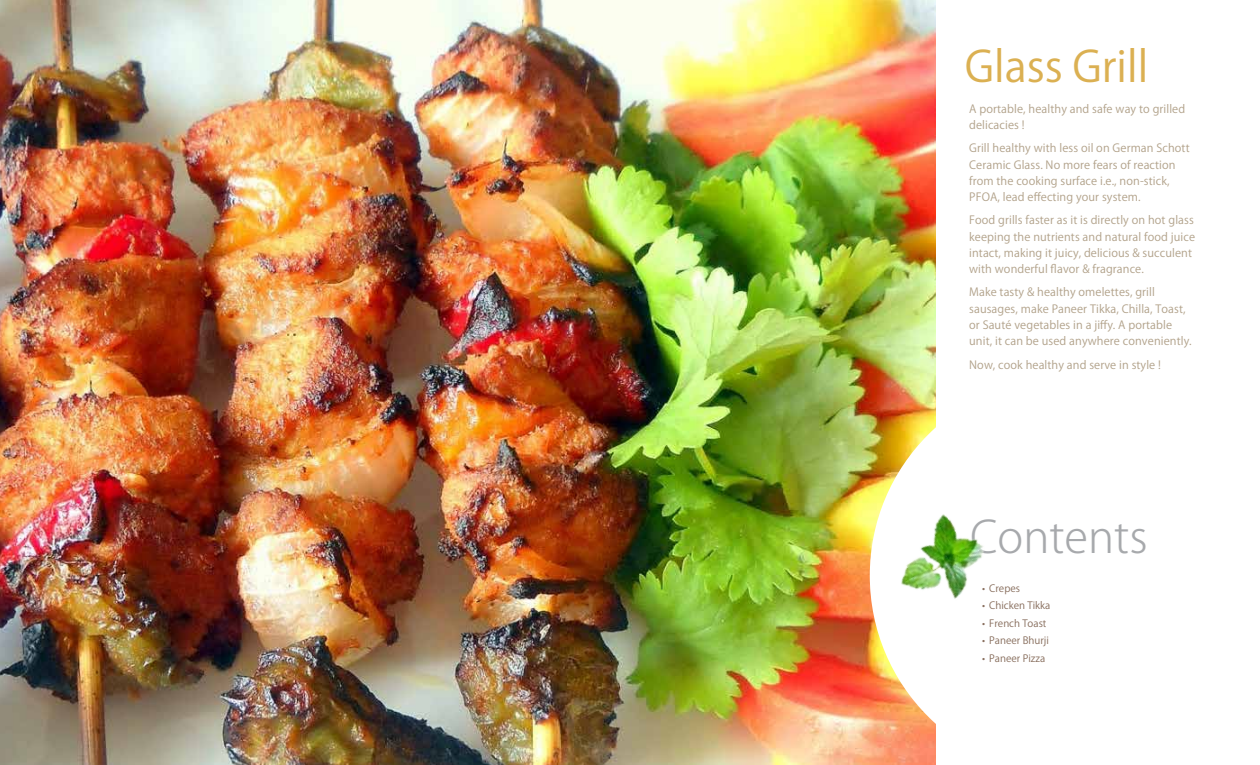
<style>
.page{position:relative;width:1260px;height:765px;background:#fff}
.page>*{position:absolute;margin:0;border:0;box-sizing:border-box;transform-origin:0 0}
.t1{font:300 43.75px "Koz Go Pr 6 N";color:#a7a9ac}
.t2{font:42.5px "Koz Go Pr 6 N";color:#dbb052}
.t3{font:11.25px/16.2px "Koz Go Pr 6 N";letter-spacing:.01em;color:#b1a189}
.t4{font:10px "Koz Go Pr 6 N";color:#876d5c}
</style>
<div class="page">
<img style="left:0;top:0;width:935px;height:765px">
<img style="left:870px;top:376px;width:66px;height:389px">
<img style="left:868px;top:499px;width:116px;height:130px">
<h2 class="t2" style="left:965px;top:42px;width:185px">Glass Grill</h2>
<p class="t3" style="left:969px;top:101px;width:218px">A portable, healthy and safe way to grilled delicacies !</p>
<p class="t3" style="left:969px;top:140px;width:222px">Grill healthy with less oil on German Schott Ceramic Glass. No more fears of reaction from the cooking surface i.e., non-stick, PFOA, lead effecting your system.</p>
<p class="t3" style="left:969px;top:212px;width:227px">Food grills faster as it is directly on hot glass keeping the nutrients and natural food juice intact, making it juicy, delicious &amp; succulent with wonderful flavor &amp; fragrance.</p>
<p class="t3" style="left:969px;top:284px;width:224px">Make tasty &amp; healthy omelettes, grill sausages, make Paneer Tikka, Chilla, Toast, or Sauté vegetables in a jiffy. A portable unit, it can be used anywhere conveniently.</p>
<p class="t3" style="left:969px;top:357px;width:193px">Now, cook healthy and serve in style !</p>
<h1 class="t1" style="left:970px;top:513px;width:179px">Contents</h1>
<p class="t4" style="left:982px;top:583px;width:39px">• Crepes</p>
<p class="t4" style="left:982px;top:600px;width:70px">• Chicken Tikka</p>
<p class="t4" style="left:982px;top:618px;width:66px">• French Toast</p>
<p class="t4" style="left:982px;top:635px;width:68px">• Paneer Bhurji</p>
<p class="t4" style="left:982px;top:653px;width:64px">• Paneer Pizza</p>
</div>
